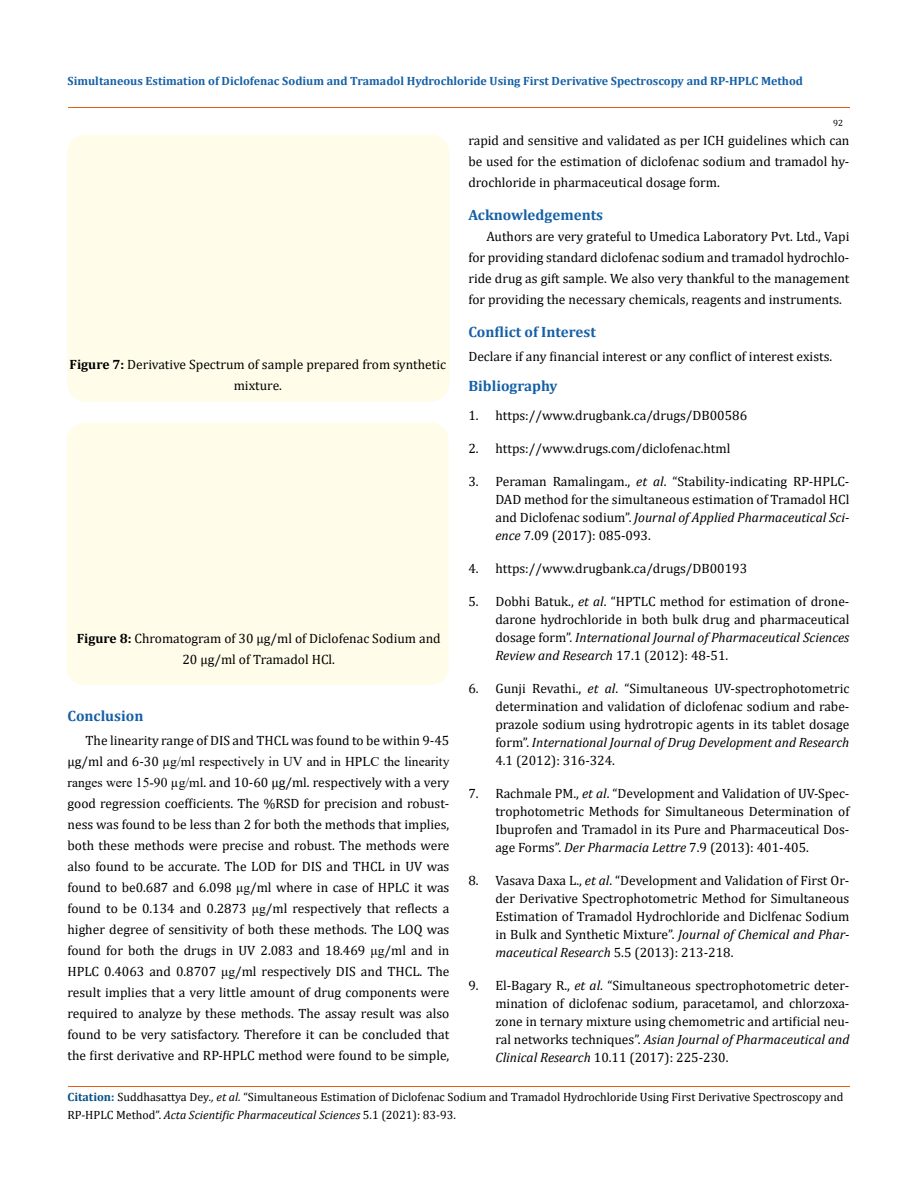
<style>
.page{position:relative;width:917px;height:1188px;background:#fff}
.page>*{position:absolute;margin:0;border:0;box-sizing:border-box;transform-origin:0 0}
.t1{font:700 15px "Cambria";color:#1560a6}
.t2{font:13.5px/18px "Cambria";color:#000;text-align:justify}
.t3{font:13.5px "Times New Roman";color:#000}
.t4{font:12px/18px "Cambria";color:#000}
.t5{font:700 12px "Cambria";color:#1560a6}
.t6{font:9px "Cambria";color:#000}
.s1{font-weight:700}
.s2{font-family:"Cambria"}
.s3{font-family:"Times New Roman"}
.s4{font-style:italic}
.s5{font-weight:700;color:#035089}
</style>
<div class="page">
<div style="left:67px;top:135px;width:382px;height:267px;background:#fffde9;border-radius:18px"></div>
<div style="left:66px;top:423px;width:382px;height:262px;background:#fffde9;border-radius:18px"></div>
<hr style="left:68px;top:108px;width:781px;height:1px;background:#e05d1a">
<hr style="left:68px;top:1086px;width:781px;height:1px;background:#e05d1a">
<p class="t5" style="left:68px;top:73px;width:737px">Simultaneous Estimation of Diclofenac Sodium and Tramadol Hydrochloride Using First Derivative Spectroscopy and RP-HPLC Method</p>
<p class="t6" style="left:833px;top:118px;width:11px">92</p>
<p class="t2" style="left:70px;top:354px;width:378px;line-height:21px;text-align:center"><span class="s1">Figure 7:</span> Derivative Spectrum of sample prepared from synthetic mixture.</p>
<p class="t2" style="left:77px;top:627px;width:365px;line-height:21px;text-align:center"><span class="s1">Figure 8:</span> Chromatogram of 30 µg/ml of Diclofenac Sodium and<br>20 µg/ml of Tramadol HCl.</p>
<p class="t1" style="left:68px;top:705px;width:77px">Conclusion</p>
<p class="t2" style="left:86px;top:731px;width:365px">The linearity range of DIS and THCL was found to be within 9-45</p>
<p class="t3" style="left:68px;top:752px;width:383px"><span class="s2">µg/ml and 6-30</span> µg/ml respectively in UV and in HPLC the linearity</p>
<p class="t2" style="left:68px;top:771px;width:383px;line-height:21px"><span class="s3">ranges were 15-90 µg/ml</span>. and 10-60 µg/ml. respectively with a very good regression coefficients. The %RSD for precision and robust&shy;ness was found to be less than 2 for both the methods that implies, both these methods were precise and robust. The methods were also found to be accurate. The LOD for DIS and THCL in UV was found to be0.687 and 6.098 <span class="s3">μg</span>/ml where in case of HPLC it was found to be 0.134 and 0.2873 <span class="s3">μg</span>/ml respectively that reflects a higher degree of sensitivity of both these methods. The LOQ was found for both the drugs in UV 2.083 and 18.469 <span class="s3">μg</span>/ml and in HPLC 0.4063 and 0.8707 <span class="s3">μg</span>/ml respectively DIS and THCL. The result implies that a very little amount of drug components were required to analyze by these methods. The assay result was also found to be very satisfactory. Therefore it can be concluded that the first derivative and RP-HPLC method were found to be simple,</p>
<p class="t2" style="left:468px;top:130px;width:382px;line-height:21px">rapid and sensitive and validated as per ICH guidelines which can be used for the estimation of diclofenac sodium and tramadol hy&shy;drochloride in pharmaceutical dosage form.</p>
<p class="t1" style="left:468px;top:205px;width:136px">Acknowledgements</p>
<p class="t2" style="left:468px;top:226px;width:382px;line-height:21px;text-indent:18px">Authors are very grateful to Umedica Laboratory Pvt. Ltd., Vapi for providing standard diclofenac sodium and tramadol hydrochlo&shy;ride drug as gift sample. We also very thankful to the management for providing the necessary chemicals, reagents and instruments.</p>
<p class="t1" style="left:468px;top:322px;width:129px">Conflict of Interest</p>
<p class="t2" style="left:468px;top:348px;width:365px">Declare if any financial interest or any conflict of interest exists.</p>
<p class="t1" style="left:468px;top:375px;width:91px">Bibliography</p>
<p class="t2" style="left:468px;top:406px;width:280px">1. https://www.drugbank.ca/drugs/DB00586</p>
<p class="t2" style="left:468px;top:439px;width:263px">2. https://www.drugs.com/diclofenac.html</p>
<p class="t2" style="left:495px;top:472px;width:355px;text-indent:-27px">3. Peraman Ramalingam., <span class="s4">et al</span>. “Stability-indicating RP-HPLC-DAD method for the simultaneous estimation of Tramadol HCl and Diclofenac sodium”. <span class="s4">Journal of Applied Pharmaceutical Sci&shy;ence</span> 7.09 (2017): 085-093.</p>
<p class="t2" style="left:468px;top:559px;width:280px">4. https://www.drugbank.ca/drugs/DB00193</p>
<p class="t2" style="left:495px;top:592px;width:355px;text-indent:-27px">5. Dobhi Batuk., <span class="s4">et al</span>. “HPTLC method for estimation of drone&shy;darone hydrochloride in both bulk drug and pharmaceutical dosage form”. <span class="s4">International Journal of Pharmaceutical Sciences Review and Research</span> 17.1 (2012): 48-51.</p>
<p class="t2" style="left:495px;top:679px;width:355px;text-indent:-27px">6. Gunji Revathi., <span class="s4">et al</span>. “Simultaneous UV-spectrophotometric determination and validation of diclofenac sodium and rabe&shy;prazole sodium using hydrotropic agents in its tablet dosage form”. <span class="s4">International Journal of Drug Development and Research </span>4.1 (2012): 316-324.</p>
<p class="t2" style="left:495px;top:784px;width:355px;text-indent:-27px">7. Rachmale PM., <span class="s4">et al</span>. “Development and Validation of UV-Spec&shy;trophotometric Methods for Simultaneous Determination of Ibuprofen and Tramadol in its Pure and Pharmaceutical Dos&shy;age Forms”. <span class="s4">Der Pharmacia Lettre</span> 7.9 (2013): 401-405.</p>
<p class="t2" style="left:495px;top:871px;width:355px;text-indent:-27px">8. Vasava Daxa L., <span class="s4">et al</span>. “Development and Validation of First Or&shy;der Derivative Spectrophotometric Method for Simultaneous Estimation of Tramadol Hydrochloride and Diclfenac Sodium in Bulk and Synthetic Mixture”. <span class="s4">Journal of Chemical and Phar&shy;maceutical Research</span> 5.5 (2013): 213-218.</p>
<p class="t2" style="left:495px;top:976px;width:355px;text-indent:-27px">9. El-Bagary R., <span class="s4">et al</span>. “Simultaneous spectrophotometric deter&shy;mination of diclofenac sodium, paracetamol, and chlorzoxa&shy;zone in ternary mixture using chemometric and artificial neu&shy;ral networks techniques”. <span class="s4">Asian Journal of Pharmaceutical and Clinical Research</span> 10.11 (2017): 225-230.</p>
<p class="t4" style="left:68px;top:1088px;width:777px"><span class="s5">Citation:</span> Suddhasattya Dey<span class="s4">., et al.</span> “Simultaneous Estimation of Diclofenac Sodium and Tramadol Hydrochloride Using First Derivative Spectroscopy and<br>RP-HPLC Method”. <span class="s4">Acta Scientific Pharmaceutical Sciences</span> 5.1 (2021): 83-93.</p>
</div>
